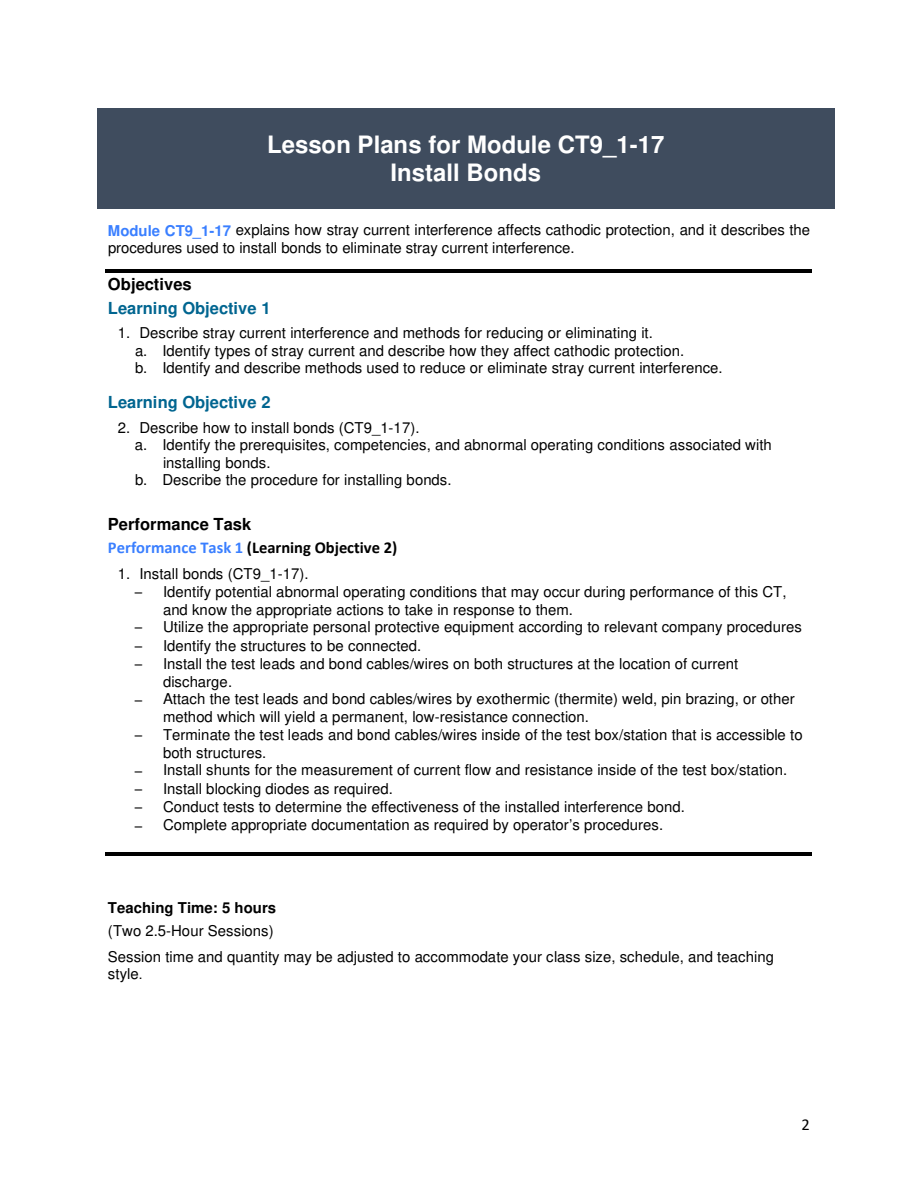
<style>
.page{position:relative;width:918px;height:1188px;background:#fff}
.page>*{position:absolute;margin:0;border:0;box-sizing:border-box;transform-origin:0 0}
.t1{font:700 24px/27.6px "Helvetica";color:#fff;text-align:center}
.t2{font:700 16.5px "Helvetica";color:#006590}
.t3{font:700 16.5px "Calibri";color:#000}
.t4{font:700 16.5px "Helvetica";color:#000}
.t5{font:16.5px "Calibri";color:#000}
.t6{font:15px/17.2px "Helvetica";color:#000}
.t7{font:700 15px "Helvetica";letter-spacing:.005em;color:#000}
.s1{font-weight:700;color:#3a7fff}
.s2{color:#3a7fff}
.s3{font-family:"Calibri"}
.s4{font-size:13.5px}
</style>
<div class="page">
<div style="left:120px;top:131px;width:692px;height:27px;background:#3f4c5e"></div>
<div style="left:97px;top:108px;width:23px;height:23px;background:#3f4c5e"></div>
<div style="left:120px;top:108px;width:692px;height:23px;background:#3f4c5e"></div>
<div style="left:812px;top:108px;width:23px;height:23px;background:#3f4c5e"></div>
<div style="left:97px;top:131px;width:23px;height:27px;background:#3f4c5e"></div>
<div style="left:812px;top:131px;width:23px;height:27px;background:#3f4c5e"></div>
<div style="left:120px;top:158px;width:692px;height:28px;background:#3f4c5e"></div>
<div style="left:97px;top:186px;width:23px;height:22px;background:#3f4c5e"></div>
<div style="left:120px;top:186px;width:692px;height:22px;background:#3f4c5e"></div>
<div style="left:812px;top:186px;width:23px;height:22px;background:#3f4c5e"></div>
<div style="left:97px;top:158px;width:23px;height:28px;background:#3f4c5e"></div>
<div style="left:812px;top:158px;width:23px;height:28px;background:#3f4c5e"></div>
<hr style="left:106px;top:270px;width:706px;height:3px;background:#000">
<hr style="left:106px;top:852px;width:706px;height:3px;background:#000">
<h1 class="t1" style="left:267px;top:133px;width:399px">Lesson Plans for Module CT9_1-17<br>Install Bonds</h1>
<p class="t6" style="left:108px;top:223px;width:704px"><span class="s1">Module CT9_1-17</span> explains how stray current interference affects cathodic protection, and it describes the procedures used to install bonds to eliminate stray current interference.</p>
<p class="t4" style="left:108px;top:278px;width:85px">Objectives</p>
<p class="t2" style="left:108px;top:302px;width:164px">Learning Objective 1</p>
<p class="t6" style="left:135px;top:326px;width:589px;text-indent:-17px">1. Describe stray current interference and methods for reducing or eliminating it.<br>a. Identify types of stray current and describe how they affect cathodic protection.<br>b. Identify and describe methods used to reduce or eliminate stray current interference.</p>
<p class="t2" style="left:108px;top:396px;width:164px">Learning Objective 2</p>
<p class="t6" style="left:118px;top:421px;width:303px">2. Describe how to install bonds (CT9_1-17).</p>
<p class="t6" style="left:135px;top:438px;width:638px">a. Identify the prerequisites, competencies, and abnormal operating conditions associated with</p>
<p class="t6" style="left:163px;top:455px;width:109px">installing bonds.</p>
<p class="t6" style="left:135px;top:472px;width:318px">b. Describe the procedure for installing bonds.</p>
<p class="t4" style="left:108px;top:517px;width:145px">Performance Task</p>
<p class="t3" style="left:108px;top:542px;width:291px"><span class="s2">Performance Task 1</span> (Learning Objective 2)</p>
<p class="t6" style="left:118px;top:567px;width:192px">1. Install bonds (CT9_1-17).</p>
<p class="t6" style="left:163px;top:584px;width:625px;line-height:17.9px;text-indent:-28px"><span class="s3">–</span> Identify potential abnormal operating conditions that may occur during performance of this CT, and know the appropriate actions to take in response to them.</p>
<p class="t6" style="left:135px;top:620px;width:668px"><span class="s3">–</span> Utilize the appropriate personal protective equipment according to relevant company procedures</p>
<p class="t6" style="left:135px;top:638px;width:288px"><span class="s3">–</span> Identify the structures to be connected.</p>
<p class="t6" style="left:163px;top:656px;width:577px;line-height:17.9px;text-indent:-28px"><span class="s3">–</span> Install the test leads and bond cables/wires on both structures at the location of current discharge.</p>
<p class="t6" style="left:163px;top:691px;width:633px;line-height:18px;text-indent:-28px"><span class="s3">–</span> Attach the test leads and bond cables/wires by exothermic (thermite) weld, pin brazing, or other method which will yield a permanent, low-resistance connection.</p>
<p class="t6" style="left:163px;top:727px;width:641px;line-height:18px;text-indent:-28px"><span class="s3">–</span> Terminate the test leads and bond cables/wires inside of the test box/station that is accessible to both structures.</p>
<p class="t6" style="left:135px;top:763px;width:654px"><span class="s3">–</span> Install shunts for the measurement of current flow and resistance inside of the test box/station.</p>
<p class="t6" style="left:135px;top:781px;width:259px"><span class="s3">–</span> Install blocking diodes as required.</p>
<p class="t6" style="left:135px;top:800px;width:551px"><span class="s3">–</span> Conduct tests to determine the effectiveness of the installed interference bond.</p>
<p class="t6" style="left:135px;top:818px;width:530px"><span class="s3">–</span> Complete appropriate documentation as required by operator’s procedures.</p>
<p class="t7" style="left:108px;top:901px;width:170px">Teaching Time: 5 hours</p>
<p class="t6" style="left:108px;top:919px;width:668px;line-height:26.2px">(Two 2.5-Hour Sessions)<br>Session time and quantity may be adjusted to accommodate your class size, schedule, and teaching</p>
<p class="t6" style="left:108px;top:967px;width:36px">style<span class="s4">.</span></p>
<p class="t5" style="left:802px;top:1119px;width:10px">2</p>
</div>
